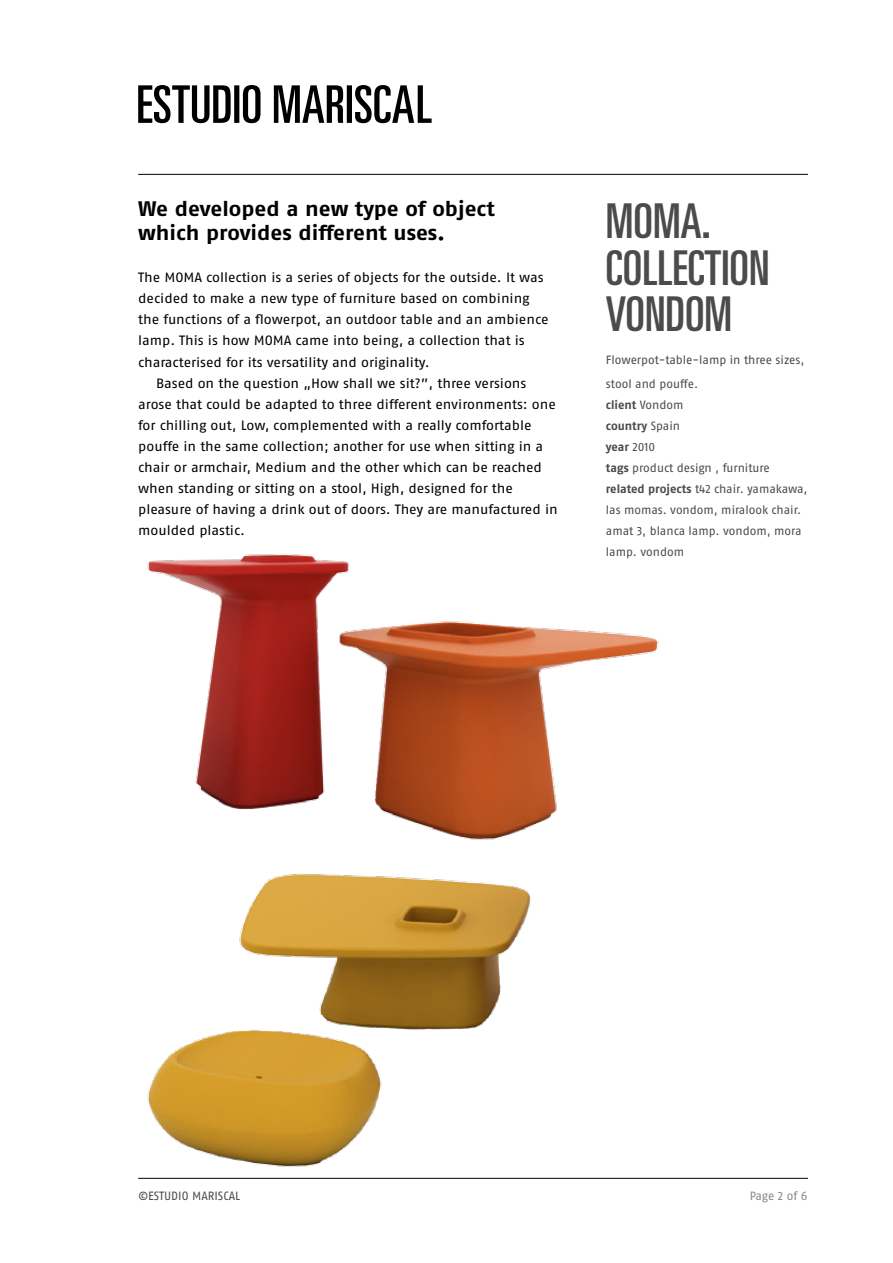
<style>
.page{position:relative;width:893px;height:1263px;background:#fff}
.page>*{position:absolute;margin:0;border:0;box-sizing:border-box;transform-origin:0 0}
.t1{font:ultra-condensed 48px/46.5px "Univers";color:#4b4b4d}
.t2{font:21px/24px "Fago No Bold Lf";color:#000;scale:1.06 1}
.t3{font:13.5px "Fago No Regular LF";color:#000;scale:1.06 1}
.t4{font:12px/21px "Fago No Regular LF";color:#4b4b4d}
.t5{font:12px/21px "Fago No Bold Lf";color:#4b4b4d}
.t6{font:12px "Fago No Regular LF";letter-spacing:-.01em;color:#87888a}
.s1{font-family:"Fago No Regular LF"}
.s2{font-family:"Fago No Bold Lf"}
</style>
<div class="page">
<hr style="left:138px;top:1178px;width:670px;height:1px;background:#000">
<hr style="left:138px;top:174px;width:670px;height:1px;background:#000">
<svg style="left:138px;top:85px;width:294px;height:38px"></svg>
<img style="left:147px;top:554px;width:512px;height:286px">
<img style="left:147px;top:873px;width:384px;height:294px">
<h2 class="t2" style="left:138px;top:197px;width:338px">We developed a new type of object which provides different uses.</h2>
<p class="t3" style="left:138px;top:270px;width:384px">The MOMA collection is a series of objects for the outside. It was</p>
<p class="t3" style="left:138px;top:291px;width:371px">decided to make a new type of furniture based on combining</p>
<p class="t3" style="left:138px;top:312px;width:389px">the functions of a flowerpot, an outdoor table and an ambience</p>
<p class="t3" style="left:138px;top:333px;width:366px">lamp. This is how MOMA came into being, a collection that is</p>
<p class="t3" style="left:138px;top:354px;width:277px">characterised for its versatility and originality.</p>
<p class="t3" style="left:156px;top:375px;width:351px">Based on the question „How shall we sit?”, three versions</p>
<p class="t3" style="left:138px;top:396px;width:396px">arose that could be adapted to three different environments: one</p>
<p class="t3" style="left:138px;top:417px;width:373px">for chilling out, Low, complemented with a really comfortable</p>
<p class="t3" style="left:138px;top:438px;width:384px">pouffe in the same collection; another for use when sitting in a</p>
<p class="t3" style="left:138px;top:459px;width:382px">chair or armchair, Medium and the other which can be reached</p>
<p class="t3" style="left:138px;top:480px;width:355px">when standing or sitting on a stool, High, designed for the</p>
<p class="t3" style="left:138px;top:501px;width:397px">pleasure of having a drink out of doors. They are manufactured in</p>
<p class="t3" style="left:138px;top:522px;width:102px">moulded plastic.</p>
<h1 class="t1" style="left:606px;top:198px;width:165px">MOMA.<br>COLLECTION<br>VONDOM</h1>
<p class="t4" style="left:606px;top:348px;width:200px;line-height:24px">Flowerpot-table-lamp in three sizes, stool and pouffe.</p>
<p class="t5" style="left:606px;top:394px;width:79px">client <span class="s1">Vondom </span>country <span class="s1">Spain </span>year <span class="s1">2010</span></p>
<p class="t4" style="left:606px;top:457px;width:203px"><span class="s2">tags</span> product design , furniture <span class="s2">related projects</span> t42 chair. yamakawa, las momas. vondom, miralook chair. amat 3, blanca lamp. vondom, mora lamp. vondom</p>
<p class="t4" style="left:138px;top:1185px;width:103px">©ESTUDI O MARISCAL</p>
<p class="t6" style="left:750px;top:1189px;width:59px">Page 2 of 6</p>
</div>
